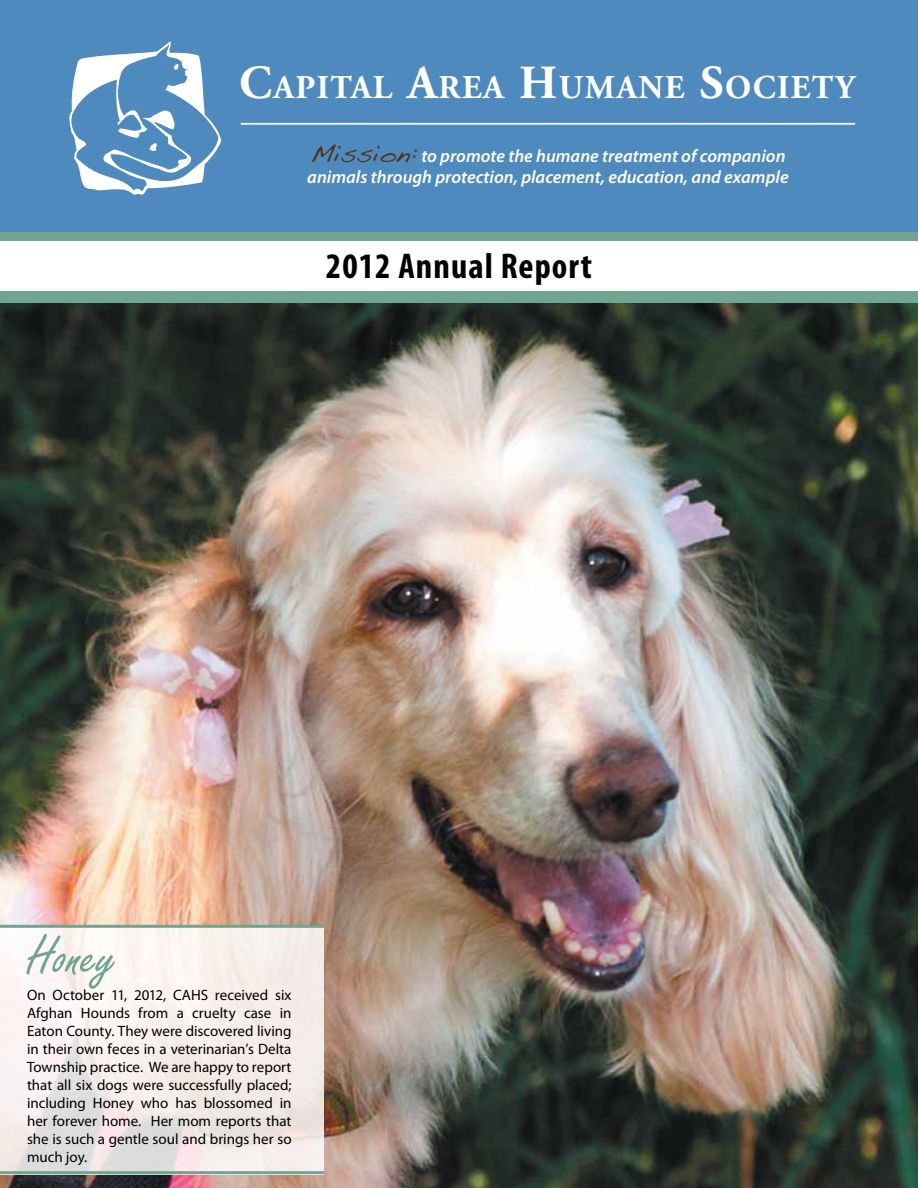
<style>
.page{position:relative;width:918px;height:1188px;background:#fff}
.page>*{position:absolute;margin:0;border:0;box-sizing:border-box;transform-origin:0 0}
.t1{font:54px "Freestyle Script";letter-spacing:-.005em;color:#72a492}
.t2{font:700 condensed 36px "Myriad Pro";letter-spacing:.03em;color:#000}
.t3{font:700 33.15px "Adobe Garamond";letter-spacing:.045em;color:#fff}
.t4{font:italic 600 18px/21.6px "Myriad Pro";color:#fff}
.t5{font:15px/18px "Myriad Pro";color:#000;text-align:justify}
.s1{font-size:47.4px}
.s2{font-family:"Dakota";font-weight:400;font-style:normal;font-size:22.5px;color:#54301a}
</style>
<div class="page">
<img style="left:0;top:303px;width:918px;height:885px">
<div style="left:0;top:0;width:918px;height:238px;background:#4f8abe"></div>
<hr style="left:241px;top:123px;width:614px;height:2px;background:#fff">
<svg style="left:69px;top:41px;width:152px;height:154px"></svg>
<div style="left:0;top:291px;width:918px;height:12px;background:#72a492"></div>
<div style="left:0;top:232px;width:918px;height:9px;background:#72a492"></div>
<svg style="left:0;top:928px;width:324px;height:243px;fill:#f6eeeb"></svg>
<hr style="left:0;top:925px;width:324px;height:3px;background:#72a492">
<hr style="left:0;top:1171px;width:324px;height:3px;background:#72a492">
<h3 class="t3" style="left:239px;top:70px;width:617px"><span class="s1">C</span>APITAL <span class="s1">A</span>REA <span class="s1">H</span>UMANE <span class="s1">S</span>OCIETY</h3>
<p class="t4" style="left:307px;top:145px;width:483px"><span class="s2">Mission:</span> to promote the humane treatment of companion animals through protection, placement, education, and example</p>
<h2 class="t2" style="left:326px;top:244px;width:268px">2012 Annual Report</h2>
<h1 class="t1" style="left:27px;top:924px;width:89px">Honey</h1>
<p class="t5" style="left:27px;top:985px;width:266px">On October 11, 2012, CAHS received six Afghan Hounds from a cruelty case in Eaton County. They were discovered living in their own feces in a veterinarian’s Delta Township practice. We are happy to report that all six dogs were successfully placed; including Honey who has blossomed in her forever home. Her mom reports that she is such a gentle soul and brings her so much joy.</p>
</div>
